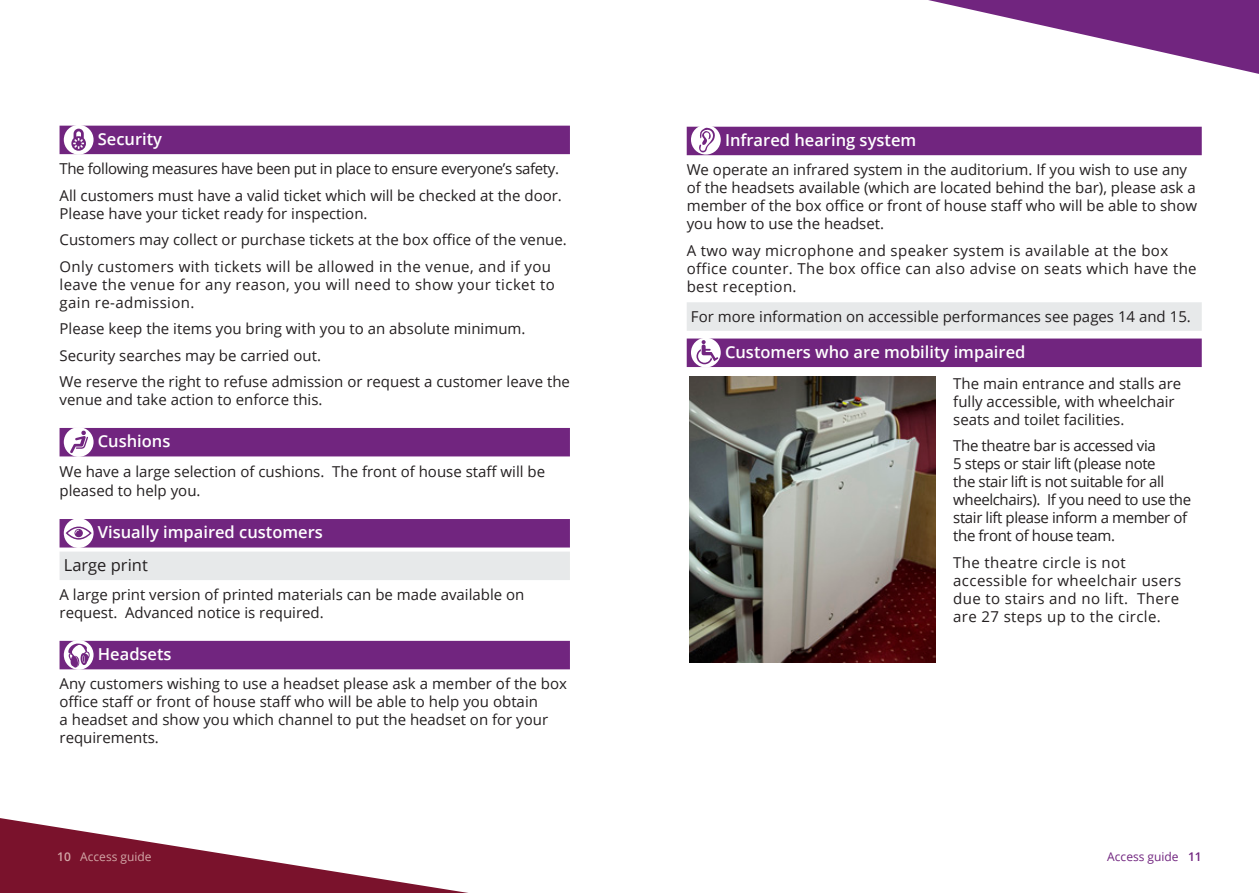
<style>
.page{position:relative;width:1259px;height:893px;background:#fff}
.page>*{position:absolute;margin:0;border:0;box-sizing:border-box;transform-origin:0 0}
._11_regular_DARK_lin{font:600 16.5px "Open Sans";color:#fff}
._11_regular_grey_lin{font:16.5px "Open Sans";color:#231f20}
.open_10_4mm_space_af{font:15px/18px "Open Sans";color:#231f20}
.open_10_2mm_space_af{font:15px/18px "Open Sans";color:#231f20}
.open_10_2mm_space_af-2{font:15px/18px "Open Sans";letter-spacing:-.025em;color:#231f20}
.open_10_2mm_space_af-3{font:15px/18px "Open Sans";letter-spacing:.025em;color:#231f20}
.open_10_4mm_space_af-2{font:15px/18px "Open Sans";letter-spacing:.025em;color:#231f20}
._11_regular_grey_lin-2{font:15px "Open Sans";color:#231f20}
.t1{font:12px "Open Sans";color:#d2a7a7}
.t2{font:12px "Open Sans";color:#71257f}
.s1{font-weight:600}
</style>
<div class="page">
<svg style="left:928px;top:0;width:331px;height:74px"></svg>
<svg style="left:0;top:818px;width:468px;height:75px"></svg>
<div style="left:60px;top:126px;width:510px;height:28px;background:#71257f"></div>
<div style="left:60px;top:428px;width:510px;height:28px;background:#71257f"></div>
<div style="left:60px;top:519px;width:510px;height:28px;background:#71257f"></div>
<div style="left:60px;top:552px;width:510px;height:28px;background:#e7e9ea"></div>
<div style="left:60px;top:641px;width:510px;height:28px;background:#71257f"></div>
<div style="left:64px;top:125px;width:30px;height:30px;background:#fff;border-radius:50%"></div>
<svg style="left:71px;top:129px;width:15px;height:22px"></svg>
<div style="left:64px;top:427px;width:30px;height:30px;background:#fff;border-radius:50%"></div>
<svg style="left:70px;top:431px;width:18px;height:22px"></svg>
<div style="left:64px;top:518px;width:30px;height:30px;background:#fff;border-radius:50%"></div>
<svg style="left:66px;top:525px;width:26px;height:15px"></svg>
<svg style="left:64px;top:640px;width:30px;height:30px"></svg>
<svg style="left:68px;top:644px;width:22px;height:24px"></svg>
<div style="left:686px;top:127px;width:515px;height:28px;background:#71257f"></div>
<div style="left:686px;top:302px;width:515px;height:29px;background:#e7e9ea"></div>
<div style="left:686px;top:339px;width:515px;height:28px;background:#71257f"></div>
<div style="left:691px;top:125px;width:30px;height:30px;background:#fff;border-radius:50%"></div>
<svg style="left:697px;top:128px;width:19px;height:27px"></svg>
<svg style="left:691px;top:338px;width:30px;height:29px"></svg>
<svg style="left:696px;top:340px;width:22px;height:24px"></svg>
<img style="left:689px;top:376px;width:246px;height:286px">
<p class="_11_regular_DARK_lin" style="left:98px;top:128px;width:66px">Security</p>
<p class="open_10_2mm_space_af-2" style="left:60px;top:159px;width:501px">The following measures have been put in place to ensure everyone’s safety.</p>
<p class="open_10_2mm_space_af" style="left:60px;top:186px;width:504px">All customers must have a valid ticket which will be checked at the door.<br>Please have your ticket ready for inspection.</p>
<p class="open_10_2mm_space_af" style="left:60px;top:230px;width:509px">Customers may collect or purchase tickets at the box office of the venue.</p>
<p class="open_10_2mm_space_af-3" style="left:60px;top:257px;width:497px">Only customers with tickets will be allowed in the venue, and if you leave the venue for any reason, you will need to show your ticket to gain re-admission.</p>
<p class="open_10_2mm_space_af" style="left:60px;top:319px;width:467px">Please keep the items you bring with you to an absolute minimum.</p>
<p class="open_10_2mm_space_af" style="left:60px;top:346px;width:263px">Security searches may be carried out.</p>
<p class="open_10_4mm_space_af" style="left:60px;top:372px;width:512px">We reserve the right to refuse admission or request a customer leave the venue and take action to enforce this.</p>
<p class="_11_regular_DARK_lin" style="left:98px;top:430px;width:74px">Cushions</p>
<p class="open_10_4mm_space_af" style="left:60px;top:461px;width:487px;line-height:19.8px">We have a large selection of cushions. The front of house staff will be pleased to help you.</p>
<p class="_11_regular_DARK_lin" style="left:98px;top:521px;width:226px">Visually impaired customers</p>
<p class="_11_regular_grey_lin" style="left:64px;top:554px;width:86px">Large print</p>
<p class="open_10_4mm_space_af" style="left:60px;top:585px;width:466px">A large print version of printed materials can be made available on request. Advanced notice is required.</p>
<p class="_11_regular_DARK_lin" style="left:98px;top:643px;width:75px">Headsets</p>
<p class="open_10_4mm_space_af" style="left:60px;top:675px;width:509px">Any customers wishing to use a headset please ask a member of the box office staff or front of house staff who will be able to help you obtain<br>a headset and show you which channel to put the headset on for your requirements.</p>
<p class="_11_regular_DARK_lin" style="left:725px;top:129px;width:193px">Infrared hearing system</p>
<p class="open_10_4mm_space_af" style="left:686px;top:160px;width:512px">We operate an infrared system in the auditorium. If you wish to use any of the headsets available (which are located behind the bar), please ask a member of the box office or front of house staff who will be able to show you how to use the headset.</p>
<p class="open_10_4mm_space_af-2" style="left:686px;top:241px;width:511px">A two way microphone and speaker system is available at the box office counter. The box office can also advise on seats which have the best reception.</p>
<p class="_11_regular_grey_lin-2" style="left:691px;top:306px;width:501px">For more information on accessible performances see pages 14 and 15.</p>
<p class="_11_regular_DARK_lin" style="left:725px;top:341px;width:302px">Customers who are mobility impaired</p>
<p class="open_10_2mm_space_af" style="left:953px;top:374px;width:230px">The main entrance and stalls are fully accessible, with wheelchair seats and toilet facilities.</p>
<p class="open_10_2mm_space_af-2" style="left:953px;top:437px;width:239px">The theatre bar is accessed via<br>5 steps or stair lift (please note<br>the stair lift is not suitable for all wheelchairs). If you need to use the stair lift please inform a member of the front of house team.</p>
<p class="open_10_2mm_space_af-3" style="left:953px;top:553px;width:229px">The theatre circle is not accessible for wheelchair users due to stairs and no lift. There are 27 steps up to the circle.</p>
<p class="t1" style="left:57px;top:849px;width:96px"><span class="s1">10</span> Access guide</p>
<p class="t2" style="left:1107px;top:849px;width:96px">Access guide <span class="s1">11</span></p>
</div>
